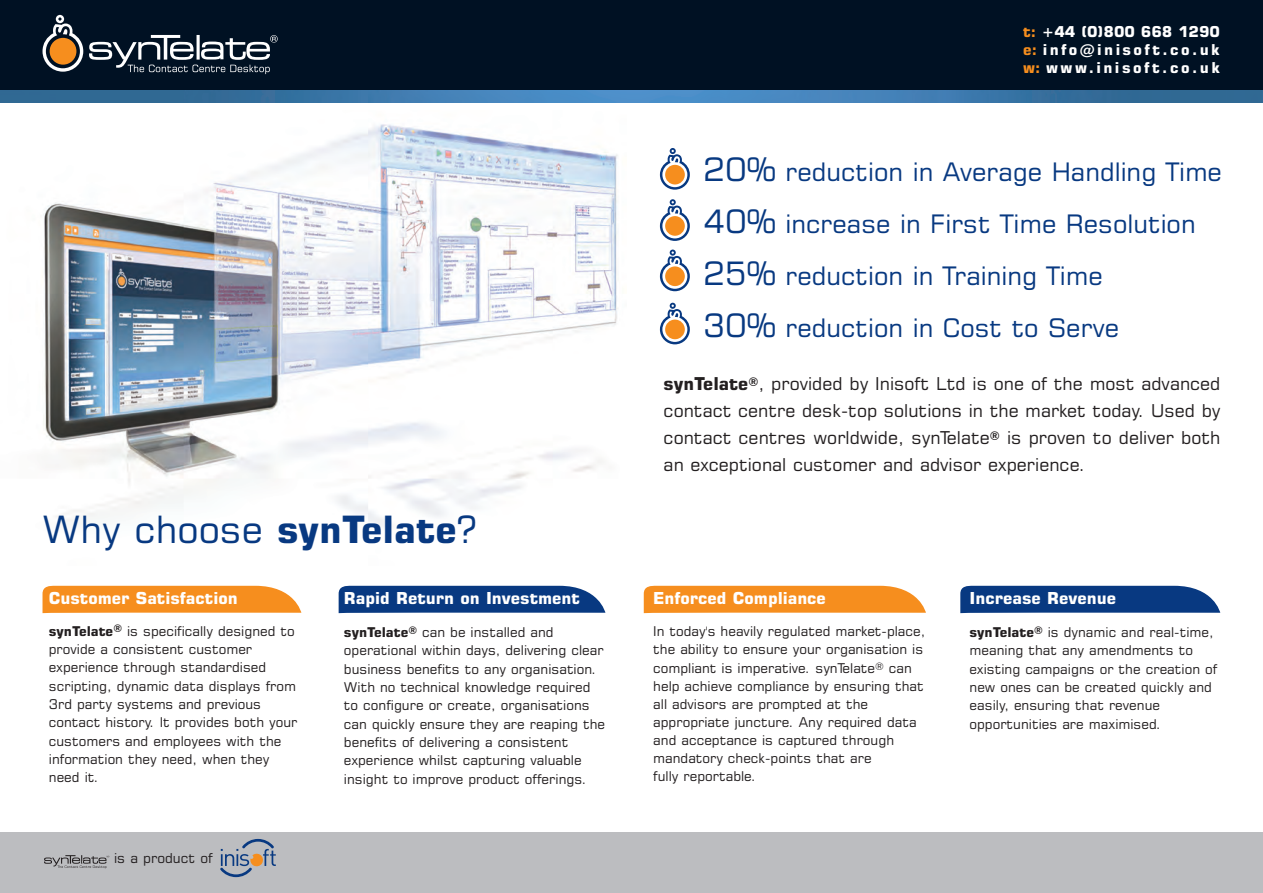
<style>
.page{position:relative;width:1263px;height:893px;background:#fff}
.page>*{position:absolute;margin:0;border:0;box-sizing:border-box;transform-origin:0 0}
.t1{font:37.65px "Square 721 BT";color:#083981}
.t2{font:25.5px/51.9px "Square 721 BT";color:#083981}
.t3{font:17.7px/26.7px "Square 721 BT";color:#231f20;text-align:justify}
.t4{font:700 16.5px "Square 721 BT";color:#fff}
.t5{font:700 15px/18px "Square 721 BT";letter-spacing:.16em;color:#fff;text-align:justify}
.t6{font:13.65px "Square 721 BT";color:#231f20}
.t7{font:13.5px/18.3px "Square 721 BT";color:#231f20}
.s1{font-weight:700}
.s2{color:#f68e1e}
.s3{font-size:32.25px}
</style>
<div class="page">
<div style="left:0;top:832px;width:1263px;height:61px;background:#bcbdc0"></div>
<div style="left:0;top:0;width:1263px;height:102px;background:#001123"></div>
<svg style="left:43px;top:15px;width:234px;height:59px"></svg>
<img style="left:0;top:90px;width:1263px;height:12px">
<svg style="left:44px;top:855px;width:65px;height:14px"></svg>
<svg style="left:220px;top:839px;width:56px;height:38px"></svg>
<img style="left:43px;top:124px;width:575px;height:403px">
<svg style="left:660px;top:148px;width:30px;height:42px"></svg>
<svg style="left:660px;top:199px;width:30px;height:42px"></svg>
<svg style="left:660px;top:250px;width:30px;height:42px"></svg>
<svg style="left:660px;top:303px;width:30px;height:42px"></svg>
<svg style="left:43px;top:586px;width:258px;height:27px;background:#f69329"></svg>
<svg style="left:339px;top:586px;width:266px;height:27px;background:#144387"></svg>
<svg style="left:644px;top:586px;width:282px;height:27px;background:#f69329"></svg>
<svg style="left:960px;top:586px;width:260px;height:27px;background:#154387"></svg>
<h1 class="t1" style="left:43px;top:506px;width:435px">Why choose <span class="s1">synTelate</span>?</h1>
<p class="t4" style="left:49px;top:588px;width:190px">Customer Satisfaction</p>
<p class="t7" style="left:49px;top:622px;width:250px"><span class="s1">synTelate</span><sup>®</sup> is specifically designed to provide a consistent customer experience through standardised scripting, dynamic data displays from<br>3rd party systems and previous contact history. It provides both your customers and employees with the information they need, when they need it.</p>
<p class="t6" style="left:114px;top:850px;width:100px">is a product of</p>
<p class="t4" style="left:344px;top:588px;width:237px">Rapid Return on Investment</p>
<p class="t7" style="left:344px;top:623px;width:263px"><span class="s1">synTelate</span><sup>®</sup> can be installed and operational within days, delivering clear business benefits to any organisation.<br>With no technical knowledge required to configure or create, organisations can quickly ensure they are reaping the benefits of delivering a consistent experience whilst capturing valuable insight to improve product offerings.</p>
<p class="t5" style="left:1023px;top:22px;width:198px"><span class="s2">t:</span> +44 (0)800 668 1290 <span class="s2">e:</span> info@inisoft.co.uk <span class="s2">w:</span> www.inisoft.co.uk</p>
<h2 class="t2" style="left:703px;top:146px;width:520px"><span class="s3">20%</span> reduction in Average Handling Time <span class="s3">40%</span> increase in First Time Resolution <span class="s3">25%</span> reduction in Training Time<br><span class="s3">30%</span> reduction in Cost to Serve</h2>
<p class="t3" style="left:664px;top:370px;width:558px"><span class="s1">synTelate</span><sup>®</sup>, provided by Inisoft Ltd is one of the most advanced contact centre desk-top solutions in the market today. Used by contact centres worldwide, synTelate<sup>®</sup> is proven to deliver both an exceptional customer and advisor experience.</p>
<p class="t4" style="left:653px;top:588px;width:174px">Enforced Compliance</p>
<p class="t7" style="left:653px;top:622px;width:274px">In today's heavily regulated market-place, the ability to ensure your organisation is</p>
<p class="t7" style="left:653px;top:659px;width:272px">compliant is imperative. synTelate<sup>®</sup> can help achieve compliance by ensuring that all advisors are prompted at the appropriate juncture. Any required data and acceptance is captured through mandatory check-points that are<br>fully reportable.</p>
<p class="t4" style="left:969px;top:588px;width:148px">Increase Revenue</p>
<p class="t7" style="left:969px;top:623px;width:249px"><span class="s1">synTelate</span><sup>®</sup> is dynamic and real-time, meaning that any amendments to existing campaigns or the creation of new ones can be created quickly and easily, ensuring that revenue opportunities are maximised.</p>
</div>
